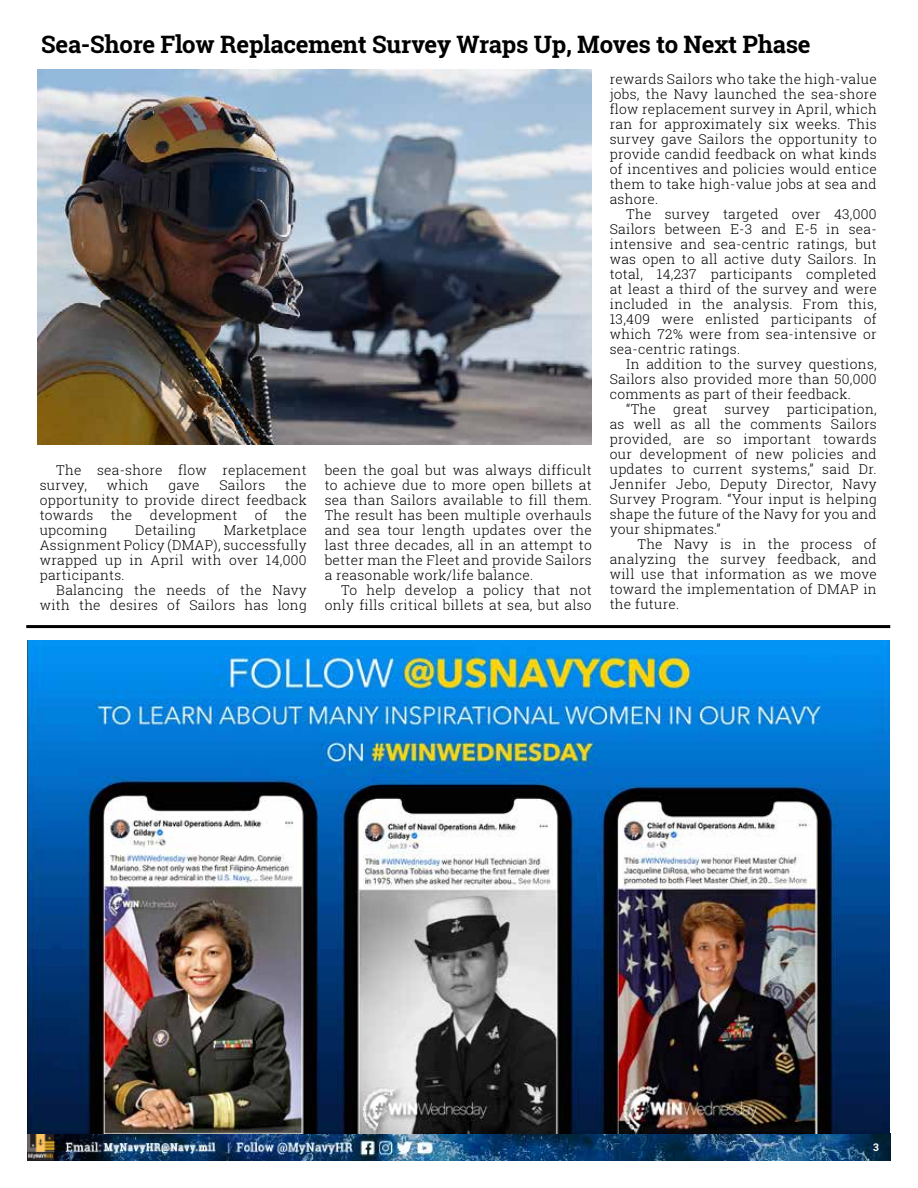
<style>
.page{position:relative;width:918px;height:1188px;background:#fff}
.page>*{position:absolute;margin:0;border:0;box-sizing:border-box;transform-origin:0 0}
.t1{font:700 24px "Roboto Slab";letter-spacing:-.01em;color:#000}
.t2{font:300 13.5px/15px "Roboto Slab";letter-spacing:.02em;color:#000101;text-align:justify}
.t3{font:700 10.5px "Roboto Slab";color:#fff}
</style>
<div class="page">
<img style="left:27px;top:1134px;width:864px;height:27px">
<img style="left:28px;top:1134px;width:26px;height:26px">
<img style="left:37px;top:70px;width:555px;height:374px">
<img style="left:28px;top:640px;width:861px;height:494px">
<hr style="left:26px;top:625px;width:864px;height:3px;background:#000">
<h1 class="t1" style="left:41px;top:28px;width:771px">Sea-Shore Flow Replacement Survey Wraps Up, Moves to Next Phase</h1>
<p class="t2" style="left:40px;top:462px;width:268px;text-indent:16px">The sea-shore flow replacement survey,</p>
<p class="t2" style="left:40px;top:477px;width:269px;text-indent:245px">the opportunity to provide direct feedback towards</p>
<p class="t2" style="left:107px;top:477px;width:43px">which</p>
<p class="t2" style="left:168px;top:477px;width:33px">gave</p>
<p class="t2" style="left:219px;top:477px;width:47px">Sailors</p>
<p class="t2" style="left:111px;top:507px;width:23px">the</p>
<p class="t2" style="left:150px;top:507px;width:89px">development</p>
<p class="t2" style="left:255px;top:507px;width:14px">of</p>
<p class="t2" style="left:285px;top:507px;width:23px">the</p>
<p class="t2" style="left:40px;top:522px;width:69px">upcoming</p>
<p class="t2" style="left:135px;top:522px;width:62px">Detailing</p>
<p class="t2" style="left:40px;top:522px;width:269px;text-indent:184px">Marketplace Assignment Policy (DMAP), successfully wrapped up in April with over 14,000 participants.</p>
<p class="t2" style="left:40px;top:582px;width:269px;text-align:right">Balancing the needs of the Navy with the desires of Sailors has long</p>
<p class="t2" style="left:325px;top:462px;width:269px">been the goal but was always difficult to achieve due to more open billets at sea than Sailors available to fill them.<br>The result has been multiple overhauls and sea tour length updates over the last three decades, all in an attempt to better man the Fleet and provide Sailors a reasonable work/life balance.</p>
<p class="t2" style="left:325px;top:582px;width:268px;text-align:right">To help develop a policy that not only fills critical billets at sea, but also</p>
<p class="t2" style="left:610px;top:71px;width:269px">rewards Sailors who take the high-value jobs, the Navy launched the sea-shore flow replacement survey in April, which ran for approximately six weeks. This survey gave Sailors the opportunity to provide candid feedback on what kinds of incentives and policies would entice them to take high-value jobs at sea and ashore.</p>
<p class="t2" style="left:610px;top:206px;width:269px;text-indent:16px">The survey targeted over 43,000<br>Sailors between E-3 and E-5 in sea&shy;intensive and sea-centric ratings, but was open to all active duty Sailors. In total, 14,237 participants completed at least a third of the survey and were included in the analysis. From this, 13,409 were enlisted participants of which 72% were from sea-intensive or sea-centric ratings.</p>
<p class="t2" style="left:626px;top:356px;width:252px">In addition to the survey questions,</p>
<p class="t2" style="left:610px;top:371px;width:268px">Sailors also provided more than 50,000</p>
<p class="t2" style="left:610px;top:386px;width:243px">comments as part of their feedback.</p>
<p class="t2" style="left:626px;top:401px;width:31px">“The</p>
<p class="t2" style="left:673px;top:401px;width:36px">great</p>
<p class="t2" style="left:725px;top:401px;width:47px">survey</p>
<p class="t2" style="left:610px;top:401px;width:269px;text-indent:177px">participation, as well as all the comments Sailors provided, are so important towards our development of new policies and updates to current systems,” said Dr.<br>Jennifer Jebo, Deputy Director, Navy Survey Program. “Your input is helping shape the future of the Navy for you and your shipmates.”</p>
<p class="t2" style="left:610px;top:536px;width:269px;text-indent:28px">The Navy is in the process of analyzing the survey feedback, and will use that information as we move toward the implementation of DMAP in the future.</p>
<p class="t3" style="left:873px;top:1140px;width:7px">3</p>
</div>
